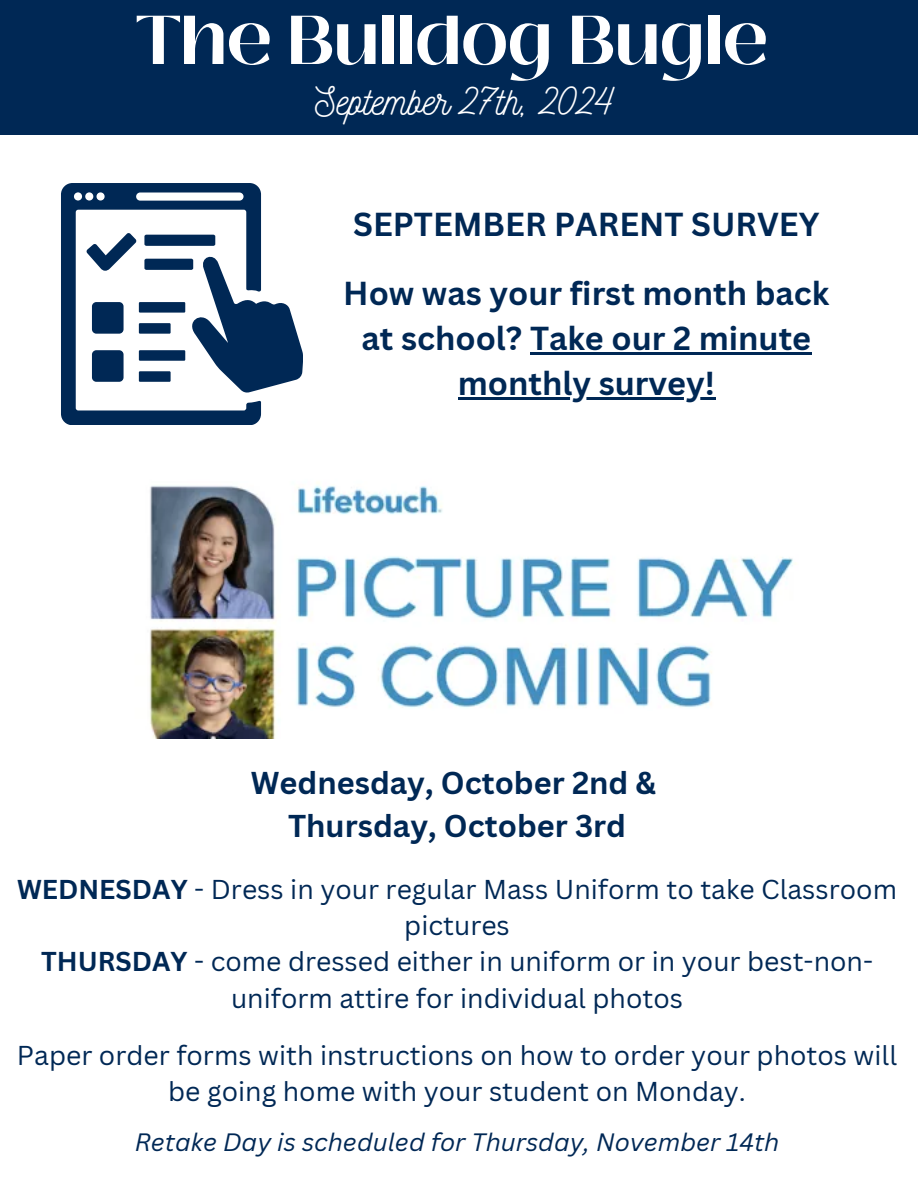
<style>
.page{position:relative;width:918px;height:1188px;background:#fff}
.page>*{position:absolute;margin:0;border:0;box-sizing:border-box;transform-origin:0 0}
.t1{font:700 68.85px "Black Mango";color:#fff}
.t2{font:39px "Nickainley";color:#fff}
.t3{font:700 32.4px/45px "Canva Sans";color:#002855;text-align:center}
.t4{font:700 30.75px/42.8px "Canva Sans";color:#002855;text-align:center}
.t5{font:26.55px/36.3px "Canva Sans";color:#002855;text-align:center}
.t6{font:italic 24.45px "Canva Sans";color:#002855}
.s1{font-weight:700}
</style>
<div class="page">
<div style="left:0;top:0;width:918px;height:135px;background:#002855"></div>
<img style="left:149px;top:485px;width:644px;height:254px">
<svg style="left:61px;top:183px;width:242px;height:242px"></svg>
<hr style="left:530px;top:352px;width:282px;height:2px;background:#002855">
<hr style="left:458px;top:397px;width:257px;height:2px;background:#002855">
<h4 class="t1" style="left:136px;top:-12px;width:634px">The Bulldog Bugle</h4>
<p class="t2" style="left:315px;top:76px;width:301px">September 27th, 2024</p>
<p class="t3" style="left:353px;top:201px;width:468px">SEPTEMBER PARENT SURVEY</p>
<p class="t3" style="left:343px;top:270px;width:488px">How was your first month back at school? Take our 2 minute</p>
<p class="t3" style="left:458px;top:360px;width:259px">monthly survey!</p>
<h2 class="t4" style="left:251px;top:761px;width:407px">Wednesday, October 2nd &amp;<br>Thursday, October 3rd</h2>
<p class="t5" style="left:17px;top:870px;width:881px"><span class="s1">WEDNESDAY</span> - Dress in your regular Mass Uniform to take Classroom pictures</p>
<h3 class="t5" style="left:41px;top:943px;width:834px"><span class="s1">THURSDAY</span> - come dressed either in uniform or in your best-non&shy;uniform attire for individual photos</h3>
<h4 class="t5" style="left:17px;top:1037px;width:882px">Paper order forms with instructions on how to order your photos will be going home with your student on Monday.</h4>
<p class="t6" style="left:135px;top:1124px;width:646px">Retake Day is scheduled for Thursday, November 14th</p>
</div>
